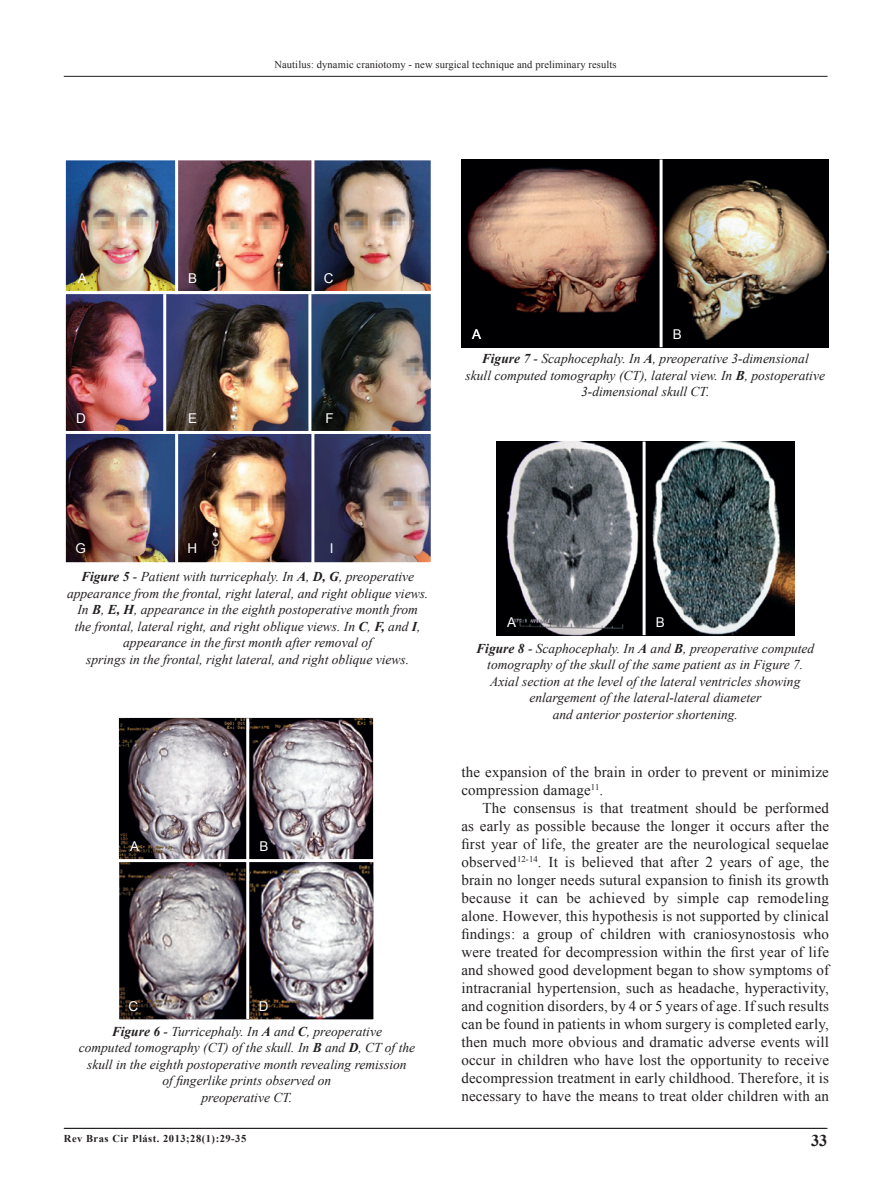
<style>
.page{position:relative;width:893px;height:1191px;background:#fff}
.page>*{position:absolute;margin:0;border:0;box-sizing:border-box;transform-origin:0 0}
.t1{font:700 16.5px "Times New Roman";color:#231f20}
.t2{font:15px/18px "Times New Roman";letter-spacing:.01em;color:#231f20}
.t3{font:italic 13.5px/16.5px "Times New Roman";color:#231f20;text-align:center}
.t4{font:13.5px "Arial";color:#fff}
.t5{font:10.5px "Times New Roman";letter-spacing:.01em;color:#231f20}
.t6{font:700 10.5px "Times New Roman";letter-spacing:.05em;color:#231f20}
.s1{font-weight:700}
</style>
<div class="page">
<hr style="left:64px;top:1128px;width:763px;height:1px;background:#231f20">
<hr style="left:64px;top:76px;width:763px;height:1px;background:#231f20">
<img style="left:67px;top:161px;width:363px;height:400px">
<div style="left:63px;top:157px;width:371px;height:137px;border:3px solid #fff"></div>
<div style="left:63px;top:291px;width:371px;height:143px;border:3px solid #fff"></div>
<div style="left:63px;top:431px;width:371px;height:134px;border:3px solid #fff"></div>
<hr style="left:175px;top:157px;width:3px;height:137px;background:#fff">
<hr style="left:175px;top:431px;width:3px;height:132px;background:#fff">
<hr style="left:163px;top:294px;width:3px;height:140px;background:#fff">
<hr style="left:311px;top:157px;width:3px;height:137px;background:#fff">
<hr style="left:311px;top:431px;width:3px;height:132px;background:#fff">
<hr style="left:308px;top:294px;width:3px;height:140px;background:#fff">
<img style="left:120px;top:719px;width:252px;height:140px">
<div style="left:116px;top:715px;width:260px;height:150px;border:3px solid #fff"></div>
<img style="left:120px;top:863px;width:252px;height:155px">
<div style="left:116px;top:859px;width:260px;height:163px;border:3px solid #fff"></div>
<hr style="left:246px;top:718px;width:3px;height:301px;background:#fff">
<img style="left:461px;top:159px;width:368px;height:188px">
<hr style="left:660px;top:159px;width:3px;height:188px;background:#fff">
<img style="left:496px;top:441px;width:298px;height:194px">
<hr style="left:643px;top:441px;width:3px;height:194px;background:#fff">
<p class="t4" style="left:78px;top:269px;width:11px">A</p>
<p class="t4" style="left:76px;top:409px;width:11px">D</p>
<p class="t5" style="left:274px;top:57px;width:344px">Nautilus: dynamic craniotomy - new surgical technique and preliminary results</p>
<p class="t4" style="left:188px;top:269px;width:11px">B</p>
<p class="t4" style="left:188px;top:409px;width:11px">E</p>
<p class="t4" style="left:324px;top:269px;width:11px">C</p>
<p class="t4" style="left:325px;top:409px;width:10px">F</p>
<p class="t4" style="left:472px;top:325px;width:11px">A</p>
<p class="t4" style="left:673px;top:325px;width:11px">B</p>
<p class="t3" style="left:466px;top:350px;width:361px"><span class="s1">Figure 7</span> - Scaphocephaly. In <span class="s1">A</span>, preoperative 3-dimensional<br>skull computed tomography (CT), lateral view. In <span class="s1">B</span>, postoperative<br>3-dimensional skull CT.</p>
<p class="t4" style="left:76px;top:539px;width:12px">G</p>
<p class="t4" style="left:330px;top:539px;width:5px">I</p>
<p class="t3" style="left:67px;top:568px;width:363px"><span class="s1">Figure 5</span> - Patient with turricephaly. In <span class="s1">A</span>, <span class="s1">D, G</span>, preoperative appearance from the frontal, right lateral, and right oblique views.<br>In <span class="s1">B</span>, <span class="s1">E, H</span>, appearance in the eighth postoperative month from<br>the frontal, lateral right, and right oblique views. In <span class="s1">C</span>, <span class="s1">F,</span> and <span class="s1">I</span>, appearance in the first month after removal of<br>springs in the frontal, right lateral, and right oblique views.</p>
<p class="t4" style="left:188px;top:539px;width:11px">H</p>
<p class="t4" style="left:130px;top:837px;width:11px">A</p>
<p class="t4" style="left:259px;top:837px;width:11px">B</p>
<p class="t4" style="left:129px;top:997px;width:11px">C</p>
<p class="t4" style="left:259px;top:997px;width:11px">D</p>
<p class="t3" style="left:79px;top:1022px;width:338px"><span class="s1">Figure 6</span> - Turricephaly. In <span class="s1">A</span> and <span class="s1">C</span>, preoperative<br>computed tomography (CT) of the skull. In <span class="s1">B</span> and <span class="s1">D</span>, CT of the skull in the eighth postoperative month revealing remission<br>of fingerlike prints observed on<br>preoperative CT.</p>
<p class="t4" style="left:507px;top:613px;width:11px">A</p>
<p class="t4" style="left:656px;top:613px;width:11px">B</p>
<p class="t3" style="left:476px;top:639px;width:340px"><span class="s1">Figure 8</span> - Scaphocephaly. In <span class="s1">A</span> and <span class="s1">B</span>, preoperative computed tomography of the skull of the same patient as in Figure 7.<br>Axial section at the level of the lateral ventricles showing enlargement of the lateral-lateral diameter<br>and anterior posterior shortening.</p>
<p class="t2" style="left:461px;top:763px;width:369px">the expansion of the brain in order to prevent or minimize compression damage<sup>11</sup>.</p>
<p class="t2" style="left:461px;top:799px;width:369px;text-align:justify;text-indent:21px">The consensus is that treatment should be performed as early as possible because the longer it occurs after the first year of life, the greater are the neurological sequelae observed<sup>12-14</sup>. It is believed that after 2 years of age, the brain no longer needs sutural expansion to finish its growth because it can be achieved by simple cap remodeling alone. However, this hypothesis is not supported by clinical findings: a group of children with craniosynostosis who were treated for decompression within the first year of life and showed good development began to show symptoms of intracranial hypertension, such as headache, hyperactivity, and cognition disorders, by 4 or 5 years of age. If such results can be found in patients in whom surgery is completed early, then much more obvious and dramatic adverse events will occur in children who have lost the opportunity to receive decompression treatment in early childhood. Therefore, it is necessary to have the means to treat older children with an</p>
<p class="t6" style="left:64px;top:1131px;width:184px">Rev Bras Cir Plást. 2013;28(1):29-35</p>
<p class="t1" style="left:811px;top:1129px;width:18px">33</p>
</div>
